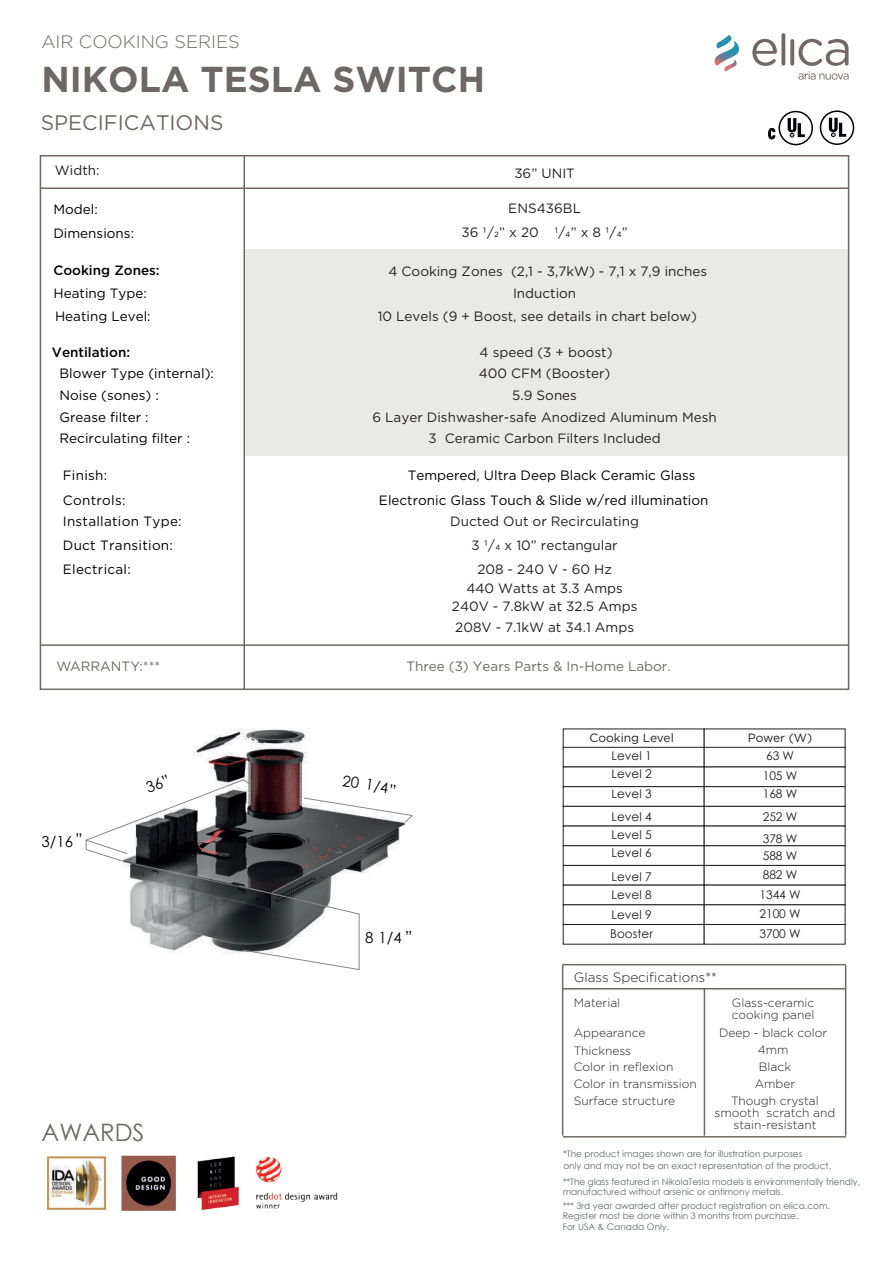
<style>
.page{position:relative;width:893px;height:1263px;background:#fff}
.page>*{position:absolute;margin:0;border:0;box-sizing:border-box;transform-origin:0 0}
.t1{font:700 36px "Gotham";color:#6e6864}
.t2{font:24px "Century Gothic";color:#6e6864}
.t3{font:21px "Gotham";color:#6e6864}
.t4{font:300 18px "Gotham";color:#6e6864}
.t5{font:15.15px "Century Gothic";color:#000001}
.t6{font:13.5px/24px "Gotham";color:#231f20;text-align:center}
.t7{font:13.5px/21.8px "Gotham";color:#000001}
.t8{font:13.5px "Gotham";letter-spacing:.02em;color:#000001}
.t9{font:13.5px "Gotham";color:#6f6964}
.t10{font:500 13.5px "Gotham";color:#000001}
.t11{font:300 13.5px "Gotham";color:#231f20}
.t12{font:300 12px/17px "Gotham";color:#231f20}
.t13{font:12px/19px "Century Gothic";color:#231f20}
.t14{font:12px "Gotham";letter-spacing:-.005em;color:#231f20}
.t15{font:9px/10.8px "Century Gothic";color:#626768}
.s1{font-size:15px}
</style>
<div class="page">
<div style="left:244px;top:249px;width:605px;height:206px;background:#e9eae7"></div>
<img style="left:123px;top:729px;width:283px;height:225px">
<svg style="left:829px;top:118px;width:17px;height:19px"></svg>
<div style="left:820px;top:110px;width:34px;height:35px;border:2px solid #000007;border-radius:50%"></div>
<svg style="left:788px;top:118px;width:17px;height:19px"></svg>
<div style="left:778px;top:111px;width:35px;height:34px;border:2px solid #000007;border-radius:50%"></div>
<svg style="left:768px;top:128px;width:7px;height:12px"></svg>
<hr style="left:243px;top:156px;width:2px;height:533px;background:#6e6864">
<hr style="left:40px;top:187px;width:809px;height:2px;background:#6e6864">
<hr style="left:40px;top:644px;width:809px;height:2px;background:#6e6864">
<img style="left:47px;top:1156px;width:60px;height:54px">
<img style="left:121px;top:1155px;width:55px;height:56px">
<img style="left:197px;top:1156px;width:42px;height:54px">
<img style="left:256px;top:1156px;width:82px;height:53px">
<svg style="left:239px;top:885px;width:121px;height:29px"></svg>
<hr style="left:359px;top:914px;width:1px;height:55px;background:#858788">
<svg style="left:243px;top:950px;width:117px;height:20px"></svg>
<svg style="left:304px;top:798px;width:109px;height:24px"></svg>
<hr style="left:563px;top:964px;width:283px;height:1px;background:#6e6864">
<hr style="left:563px;top:1136px;width:283px;height:1px;background:#6e6864">
<hr style="left:845px;top:965px;width:1px;height:171px;background:#6e6864">
<hr style="left:562px;top:965px;width:1px;height:171px;background:#6e6864">
<hr style="left:563px;top:988px;width:283px;height:1px;background:#6e6864">
<hr style="left:704px;top:989px;width:1px;height:147px;background:#6e6864">
<svg style="left:752px;top:39px;width:25px;height:27px"></svg>
<svg style="left:781px;top:33px;width:4px;height:33px"></svg>
<svg style="left:790px;top:39px;width:4px;height:27px"></svg>
<svg style="left:714px;top:35px;width:25px;height:37px"></svg>
<svg style="left:798px;top:39px;width:51px;height:41px"></svg>
<div style="left:563px;top:747px;width:141px;height:20px;background:#fff;border:1px solid #231f20"></div>
<div style="left:704px;top:747px;width:141px;height:20px;background:#fff;border:1px solid #231f20"></div>
<div style="left:563px;top:786px;width:141px;height:21px;background:#fff;border:1px solid #231f20"></div>
<div style="left:704px;top:786px;width:141px;height:21px;background:#fff;border:1px solid #231f20"></div>
<div style="left:563px;top:806px;width:141px;height:20px;background:#fff;border:1px solid #231f20"></div>
<div style="left:704px;top:806px;width:141px;height:20px;background:#fff;border:1px solid #231f20"></div>
<div style="left:563px;top:845px;width:141px;height:21px;background:#fff;border:1px solid #231f20"></div>
<div style="left:704px;top:845px;width:141px;height:21px;background:#fff;border:1px solid #231f20"></div>
<div style="left:563px;top:865px;width:141px;height:20px;background:#fff;border:1px solid #231f20"></div>
<div style="left:704px;top:865px;width:141px;height:20px;background:#fff;border:1px solid #231f20"></div>
<div style="left:563px;top:904px;width:141px;height:21px;background:#fff;border:1px solid #231f20"></div>
<div style="left:704px;top:904px;width:141px;height:21px;background:#fff;border:1px solid #231f20"></div>
<div style="left:563px;top:924px;width:141px;height:20px;background:#fff;border:1px solid #231f20"></div>
<div style="left:704px;top:924px;width:141px;height:20px;background:#fff;border:1px solid #231f20"></div>
<svg style="left:85px;top:775px;width:165px;height:87px"></svg>
<h3 class="t4" style="left:41px;top:30px;width:200px">AIR COOKING SERIES</h3>
<h1 class="t1" style="left:41px;top:55px;width:445px">NIKOLA TESLA SWITCH</h1>
<h3 class="t3" style="left:41px;top:109px;width:184px">SPECIFICATIONS</h3>
<p class="t6" style="left:55px;top:158px;width:46px">Width:</p>
<p class="t7" style="left:53px;top:197px;width:82px;line-height:24px">Model:<br>Dimensions:</p>
<p class="t10" style="left:53px;top:262px;width:108px">Cooking Zones:</p>
<p class="t7" style="left:55px;top:305px;width:97px">Heating Level:</p>
<p class="t10" style="left:52px;top:343px;width:80px">Ventilation:</p>
<p class="t7" style="left:54px;top:282px;width:95px">Heating Type:</p>
<p class="t7" style="left:60px;top:362px;width:156px">Blower Type (internal):</p>
<p class="t7" style="left:60px;top:384px;width:132px">Noise (sones) :<br>Grease filter :<br>Recirculating filter :</p>
<p class="t7" style="left:63px;top:464px;width:46px">Finish:</p>
<p class="t8" style="left:63px;top:491px;width:64px">Controls:</p>
<p class="t8" style="left:63px;top:513px;width:120px">Installation Type:</p>
<p class="t8" style="left:63px;top:537px;width:112px">Duct Transition:</p>
<p class="t8" style="left:63px;top:561px;width:69px">Electrical:</p>
<p class="t9" style="left:56px;top:658px;width:105px">WARRANTY:***</p>
<p class="t5" style="left:42px;top:831px;width:33px">3/16</p>
<h2 class="t2" style="left:42px;top:1115px;width:104px">AWARDS</h2>
<p class="t6" style="left:514px;top:161px;width:62px">36” UNIT</p>
<p class="t6" style="left:462px;top:196px;width:168px">ENS436BL<br>36 1/2” x 20 1/4” x 8 1/4”</p>
<p class="t6" style="left:388px;top:259px;width:320px">4 Cooking Zones (2,1 - 3,7kW) - 7,1 x 7,9 inches</p>
<p class="t6" style="left:513px;top:281px;width:65px">Induction</p>
<p class="t6" style="left:378px;top:304px;width:321px">10 Levels (9 + Boost, see details in chart below)</p>
<p class="t6" style="left:480px;top:340px;width:134px">4 speed (3 + boost)</p>
<p class="t6" style="left:479px;top:362px;width:133px;line-height:21.8px">400 CFM (Booster)<br>5.9 Sones</p>
<p class="t6" style="left:428px;top:426px;width:234px">3 Ceramic Carbon Filters Included</p>
<p class="t6" style="left:372px;top:404px;width:346px">6 Layer Dishwasher-safe Anodized Aluminum Mesh</p>
<p class="t7" style="left:408px;top:464px;width:289px">Tempered, Ultra Deep Black Ceramic Glass</p>
<p class="t7" style="left:379px;top:489px;width:331px">Electronic Glass Touch &amp; Slide w/red illumination</p>
<p class="t6" style="left:450px;top:509px;width:190px">Ducted Out or Recirculating<br>3 1/4 x 10” rectangular</p>
<p class="t6" style="left:452px;top:560px;width:187px;line-height:18.1px">208 - 240 V - 60 Hz<br>440 Watts at 3.3 Amps<br>240V - 7.8kW at 32.5 Amps</p>
<p class="t6" style="left:455px;top:615px;width:180px">208V - 7.1kW at 34.1 Amps</p>
<p class="t9" style="left:406px;top:657px;width:266px">Three (3) Years Parts &amp; In-Home Labor.</p>
<p class="t5" style="left:344px;top:770px;width:56px;rotate:9deg">20 <span class="s1">1/4</span>”</p>
<p class="t5" style="left:365px;top:927px;width:49px">8 1/4 ”</p>
<p class="t14" style="left:589px;top:730px;width:86px">Cooking Level</p>
<p class="t14" style="left:748px;top:730px;width:66px">Power (W)</p>
<p class="t13" style="left:612px;top:746px;width:42px;line-height:18.1px">Level 1<br>Level 2</p>
<p class="t13" style="left:612px;top:782px;width:42px;line-height:23.2px">Level 3<br>Level 4</p>
<p class="t13" style="left:612px;top:826px;width:42px;line-height:17.5px">Level 5<br>Level 6</p>
<p class="t13" style="left:610px;top:867px;width:44px;text-align:justify">Level 7<br>Level 8<br>Level 9<br>Booster</p>
<p class="t13" style="left:763px;top:746px;width:36px;line-height:19.6px">63 W<br>105 W</p>
<p class="t13" style="left:763px;top:782px;width:36px;line-height:23.2px">168 W<br>252 W</p>
<p class="t13" style="left:763px;top:829px;width:36px;line-height:17.2px">378 W<br>588 W</p>
<p class="t13" style="left:759px;top:865px;width:43px">882 W<br>1344 W<br>2100 W</p>
<p class="t13" style="left:759px;top:924px;width:43px">3700 W</p>
<p class="t11" style="left:574px;top:968px;width:145px">Glass Specifications**</p>
<p class="t12" style="left:574px;top:994px;width:48px">Material</p>
<p class="t12" style="left:574px;top:1023px;width:73px;line-height:18px">Appearance<br>Thickness</p>
<p class="t12" style="left:574px;top:1058px;width:125px">Color in reflexion<br>Color in transmission<br>Surface structure</p>
<p class="t12" style="left:732px;top:996px;width:84px;line-height:12px">Glass-ceramic cooking panel</p>
<p class="t12" style="left:719px;top:1024px;width:110px;text-align:center">Deep - black color<br>4mm<br>Black<br>Amber<br>Though crystal</p>
<p class="t12" style="left:714px;top:1106px;width:122px;line-height:12px;text-align:center">smooth scratch and stain-resistant</p>
<p class="t15" style="left:563px;top:1148px;width:270px;line-height:11.4px">*The product images shown are for illustration purposes<br>only and may not be an exact representation of the product.</p>
<p class="t15" style="left:563px;top:1176px;width:299px">**The glass featured in NikolaTesla models is environmentally friendly, manufactured without arsenic or antimony metals.</p>
<p class="t15" style="left:563px;top:1200px;width:269px">*** 3rd year awarded after product registration on elica.com.<br>Register most be done within 3 months from purchase.<br>For USA &amp; Canada Only.</p>
</div>
